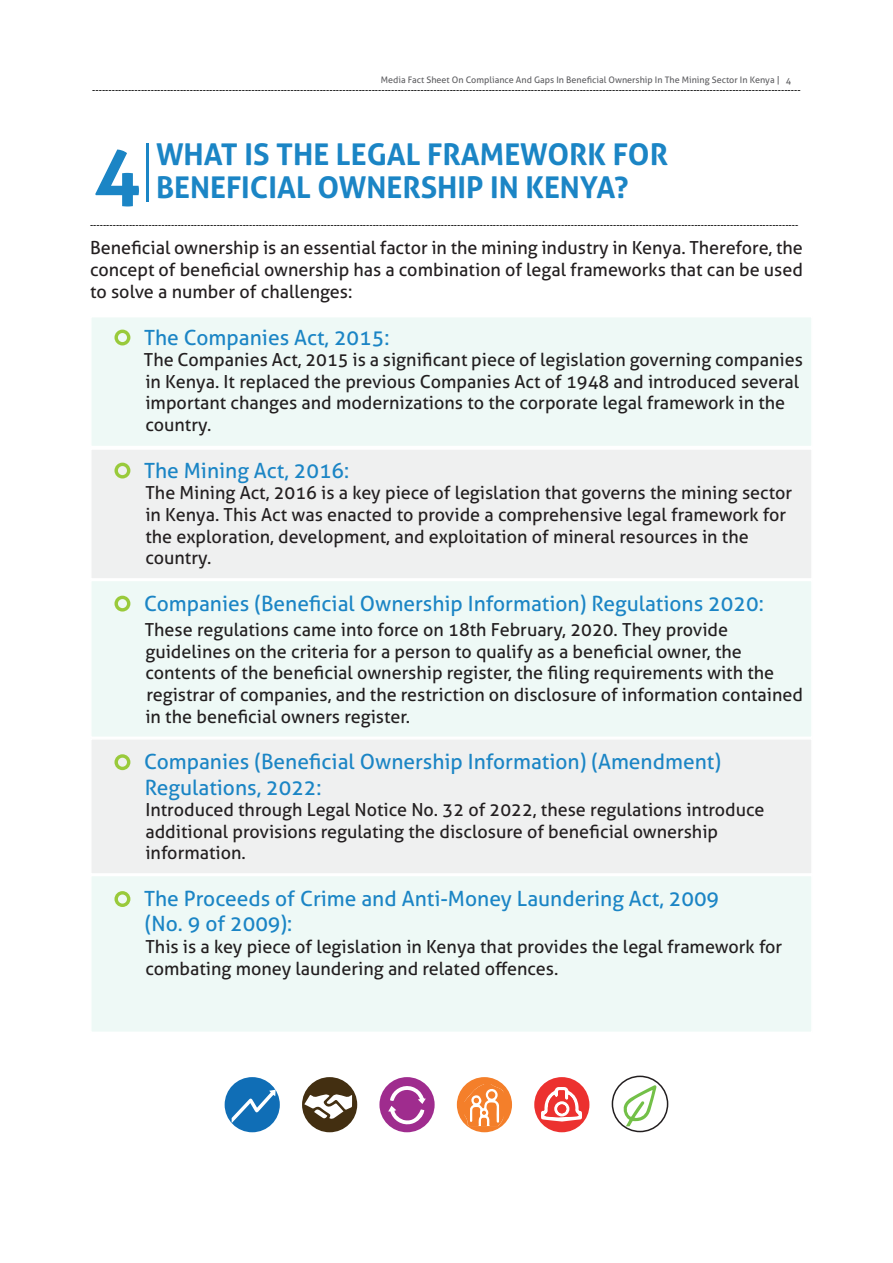
<style>
.page{position:relative;width:893px;height:1263px;background:#fff}
.page>*{position:absolute;margin:0;border:0;box-sizing:border-box;transform-origin:0 0}
.List_Paragraph{font:700 78px "Aller";color:#1b85c5}
.List_Paragraph-2{font:700 30px "Aller";color:#1b85c5}
.t1{font:21px "Aller";color:#1b85c5}
.t2{font:18px/21.6px "Aller";color:#231f20;text-align:justify}
.Footnote_text{font:9px "Aller";color:#000}
.Footnote_text-2{font:9px "Aller";color:#616164}
</style>
<div class="page">
<div style="left:90px;top:316px;width:723px;height:131px;background:#eef9f6;border:2px solid #fff"></div>
<div style="left:90px;top:448px;width:723px;height:132px;background:#eff0f0;border:2px solid #fff"></div>
<div style="left:90px;top:738px;width:723px;height:137px;background:#eff0f0;border:2px solid #fff"></div>
<div style="left:90px;top:580px;width:723px;height:158px;background:#eef9f6;border:2px solid #fff"></div>
<div style="left:90px;top:875px;width:723px;height:158px;background:#eef9f6;border:2px solid #fff"></div>
<hr style="left:146px;top:143px;width:3px;height:59px;background:#1b85c5">
<svg style="left:114px;top:330px;width:16px;height:15px"></svg>
<svg style="left:114px;top:463px;width:16px;height:15px"></svg>
<svg style="left:114px;top:596px;width:16px;height:15px"></svg>
<svg style="left:114px;top:754px;width:16px;height:16px"></svg>
<svg style="left:114px;top:891px;width:16px;height:16px"></svg>
<div style="left:225px;top:1077px;width:55px;height:55px;background:#106eb6;border-radius:50%"></div>
<svg style="left:232px;top:1090px;width:44px;height:33px"></svg>
<div style="left:302px;top:1077px;width:55px;height:55px;background:#432f11;border-radius:50%"></div>
<svg style="left:304px;top:1094px;width:48px;height:25px"></svg>
<div style="left:379px;top:1077px;width:56px;height:55px;background:#9f2c8e;border-radius:50%"></div>
<svg style="left:388px;top:1084px;width:38px;height:41px"></svg>
<div style="left:457px;top:1077px;width:55px;height:55px;background:#f47f2a;border-radius:50%"></div>
<svg style="left:461px;top:1080px;width:44px;height:46px"></svg>
<div style="left:534px;top:1077px;width:55px;height:55px;background:#ec312f;border-radius:50%"></div>
<svg style="left:541px;top:1087px;width:41px;height:34px"></svg>
<div style="left:557px;top:1104px;width:9px;height:9px;background:#ec312f;border-radius:50%"></div>
<div style="left:612px;top:1075px;width:56px;height:57px;border:2px solid #231f20;border-radius:50%"></div>
<svg style="left:622px;top:1085px;width:34px;height:41px"></svg>
<p class="Footnote_text-2" style="left:381px;top:75px;width:400px">Media Fact Sheet On Compliance And Gaps In Beneficial Ownership In The Mining Sector In Kenya |</p>
<p class="Footnote_text" style="left:92px;top:84px;width:710px">--------------------------------------------------------------------------------------------------------------------------------------------------------------------------------------------------------------------------</p>
<p class="Footnote_text-2" style="left:786px;top:75px;width:7px">4</p>
<p class="List_Paragraph-2" style="left:156px;top:136px;width:513px">WHAT IS THE LEGAL FRAMEWORK FOR</p>
<p class="List_Paragraph-2" style="left:156px;top:169px;width:474px">BENEFICIAL OWNERSHIP IN KENYA?</p>
<p class="Footnote_text" style="left:90px;top:219px;width:710px">--------------------------------------------------------------------------------------------------------------------------------------------------------------------------------------------------------------------------</p>
<p class="List_Paragraph" style="left:94px;top:126px;width:48px">4</p>
<p class="t2" style="left:90px;top:237px;width:714px">Beneficial ownership is an essential factor in the mining industry in Kenya. Therefore, the concept of beneficial ownership has a combination of legal frameworks that can be used to solve a number of challenges:</p>
<p class="t1" style="left:144px;top:324px;width:247px">The Companies Act, 2015:</p>
<p class="t2" style="left:144px;top:349px;width:661px">The Companies Act, 2015 is a significant piece of legislation governing companies</p>
<p class="t2" style="left:145px;top:370px;width:655px">in Kenya. It replaced the previous Companies Act of 1948 and introduced several</p>
<p class="t2" style="left:145px;top:392px;width:641px">important changes and modernizations to the corporate legal framework in the</p>
<p class="t2" style="left:145px;top:414px;width:67px">country.</p>
<p class="t1" style="left:144px;top:457px;width:207px">The Mining Act, 2016:</p>
<p class="t2" style="left:145px;top:482px;width:648px">The Mining Act, 2016 is a key piece of legislation that governs the mining sector</p>
<p class="t2" style="left:145px;top:504px;width:642px">in Kenya. This Act was enacted to provide a comprehensive legal framework for</p>
<p class="t2" style="left:145px;top:525px;width:605px">the exploration, development, and exploitation of mineral resources in the</p>
<p class="t2" style="left:145px;top:547px;width:67px">country.</p>
<p class="t1" style="left:144px;top:591px;width:621px">Companies (Beneficial Ownership Information) Regulations 2020:</p>
<p class="t2" style="left:145px;top:619px;width:585px">These regulations came into force on 18th February, 2020. They provide</p>
<p class="t2" style="left:145px;top:640px;width:598px">guidelines on the criteria for a person to qualify as a beneficial owner, the</p>
<p class="t2" style="left:145px;top:662px;width:630px">contents of the beneficial ownership register, the filing requirements with the</p>
<p class="t2" style="left:146px;top:684px;width:658px">registrar of companies, and the restriction on disclosure of information contained</p>
<p class="t2" style="left:145px;top:705px;width:266px">in the beneficial owners register.</p>
<p class="t1" style="left:144px;top:749px;width:578px">Companies (Beneficial Ownership Information) (Amendment)</p>
<p class="t1" style="left:145px;top:774px;width:178px">Regulations, 2022:</p>
<p class="t2" style="left:145px;top:799px;width:620px">Introduced through Legal Notice No. 32 of 2022, these regulations introduce</p>
<p class="t2" style="left:145px;top:820px;width:574px">additional provisions regulating the disclosure of beneficial ownership</p>
<p class="t2" style="left:145px;top:842px;width:102px">information.</p>
<p class="t1" style="left:144px;top:886px;width:577px">The Proceeds of Crime and Anti-Money Laundering Act, 2009</p>
<p class="t1" style="left:145px;top:911px;width:149px">(No. 9 of 2009):</p>
<p class="t2" style="left:145px;top:936px;width:638px">This is a key piece of legislation in Kenya that provides the legal framework for</p>
<p class="t2" style="left:145px;top:957px;width:414px">combating money laundering and related offences.</p>
</div>
